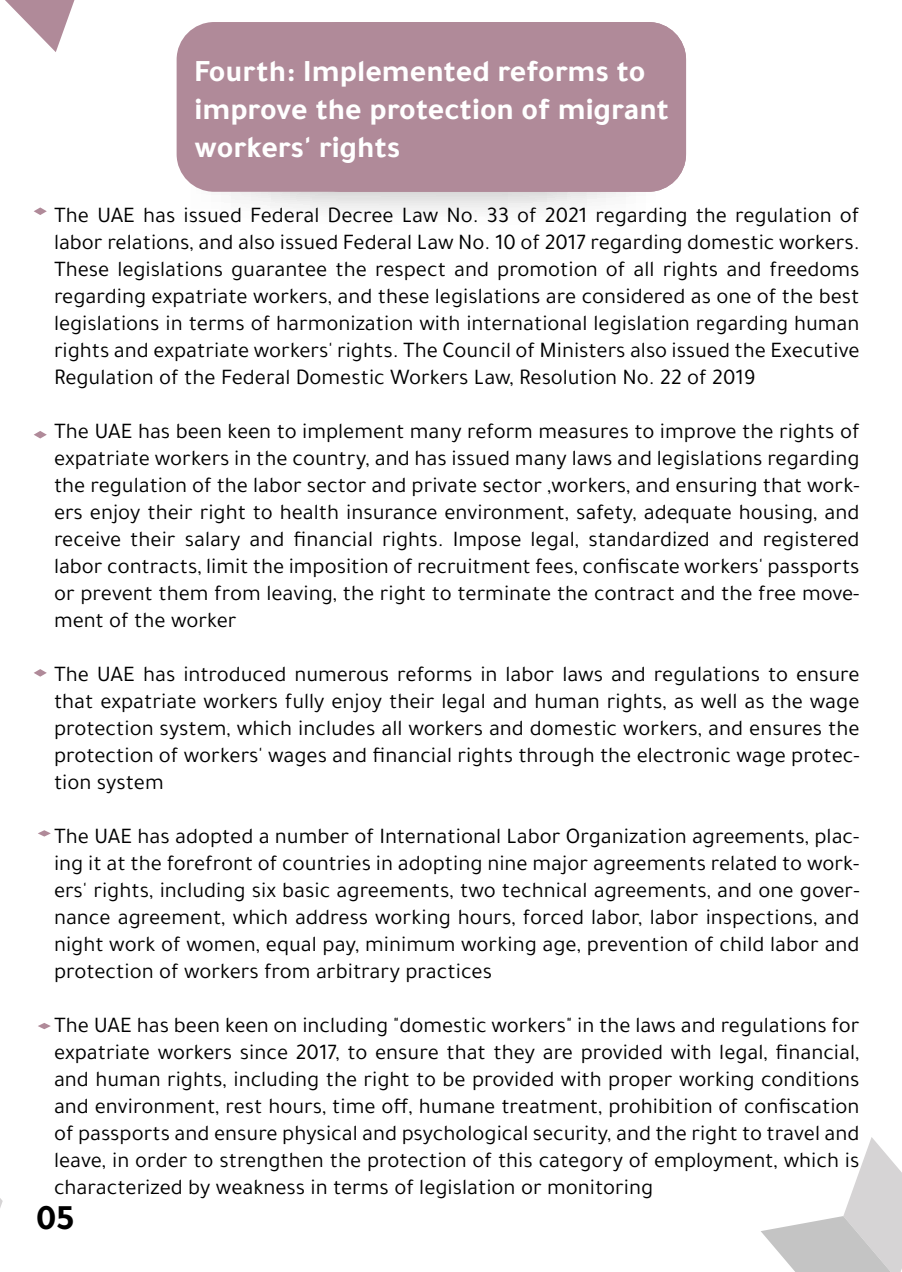
<style>
.page{position:relative;width:902px;height:1272px;background:#fff}
.page>*{position:absolute;margin:0;border:0;box-sizing:border-box;transform-origin:0 0}
.t1{font:700 36px "Tajawal";color:#000}
.t2{font:700 31.5px/37.8px "Tajawal";color:#fff}
.t3{font:22.5px/27px "Tajawal";color:#000;text-align:justify}
</style>
<div class="page">
<svg style="left:191px;top:184px;width:474px;height:28px"></svg>
<svg style="left:5px;top:0;width:69px;height:52px"></svg>
<svg style="left:0;top:1198px;width:3px;height:10px"></svg>
<div style="left:177px;top:22px;width:509px;height:170px;background:#b08a99;border-radius:38px"></div>
<svg style="left:761px;top:1137px;width:140px;height:134px"></svg>
<svg style="left:34px;top:207px;width:13px;height:8px"></svg>
<svg style="left:34px;top:431px;width:13px;height:7px"></svg>
<svg style="left:34px;top:669px;width:13px;height:7px"></svg>
<svg style="left:38px;top:830px;width:13px;height:6px"></svg>
<svg style="left:38px;top:1023px;width:13px;height:6px"></svg>
<h2 class="t2" style="left:194px;top:52px;width:476px">Fourth: Implemented reforms to improve the protection of migrant workers' rights</h2>
<p class="t3" style="left:54px;top:201px;width:807px">The UAE has issued Federal Decree Law No. 33 of 2021 regarding the regulation of labor relations, and also issued Federal Law No. 10 of 2017 regarding domestic workers.<br>These legislations guarantee the respect and promotion of all rights and freedoms regarding expatriate workers, and these legislations are considered as one of the best legislations in terms of harmonization with international legislation regarding human rights and expatriate workers' rights. The Council of Ministers also issued the Executive Regulation of the Federal Domestic Workers Law, Resolution No. 22 of 2019</p>
<p class="t3" style="left:54px;top:417px;width:807px">The UAE has been keen to implement many reform measures to improve the rights of expatriate workers in the country, and has issued many laws and legislations regarding the regulation of the labor sector and private sector ,workers, and ensuring that work&shy;ers enjoy their right to health insurance environment, safety, adequate housing, and receive their salary and financial rights. Impose legal, standardized and registered labor contracts, limit the imposition of recruitment fees, confiscate workers' passports or prevent them from leaving, the right to terminate the contract and the free move&shy;ment of the worker</p>
<p class="t3" style="left:54px;top:660px;width:807px">The UAE has introduced numerous reforms in labor laws and regulations to ensure that expatriate workers fully enjoy their legal and human rights, as well as the wage protection system, which includes all workers and domestic workers, and ensures the protection of workers' wages and financial rights through the electronic wage protec&shy;tion system</p>
<p class="t3" style="left:54px;top:822px;width:807px">The UAE has adopted a number of International Labor Organization agreements, plac&shy;ing it at the forefront of countries in adopting nine major agreements related to work&shy;ers' rights, including six basic agreements, two technical agreements, and one gover&shy;nance agreement, which address working hours, forced labor, labor inspections, and night work of women, equal pay, minimum working age, prevention of child labor and protection of workers from arbitrary practices</p>
<p class="t3" style="left:54px;top:1011px;width:807px">The UAE has been keen on including "domestic workers" in the laws and regulations for expatriate workers since 2017, to ensure that they are provided with legal, financial, and human rights, including the right to be provided with proper working conditions and environment, rest hours, time off, humane treatment, prohibition of confiscation of passports and ensure physical and psychological security, and the right to travel and leave, in order to strengthen the protection of this category of employment, which is characterized by weakness in terms of legislation or monitoring</p>
<h1 class="t1" style="left:36px;top:1190px;width:40px">05</h1>
</div>
